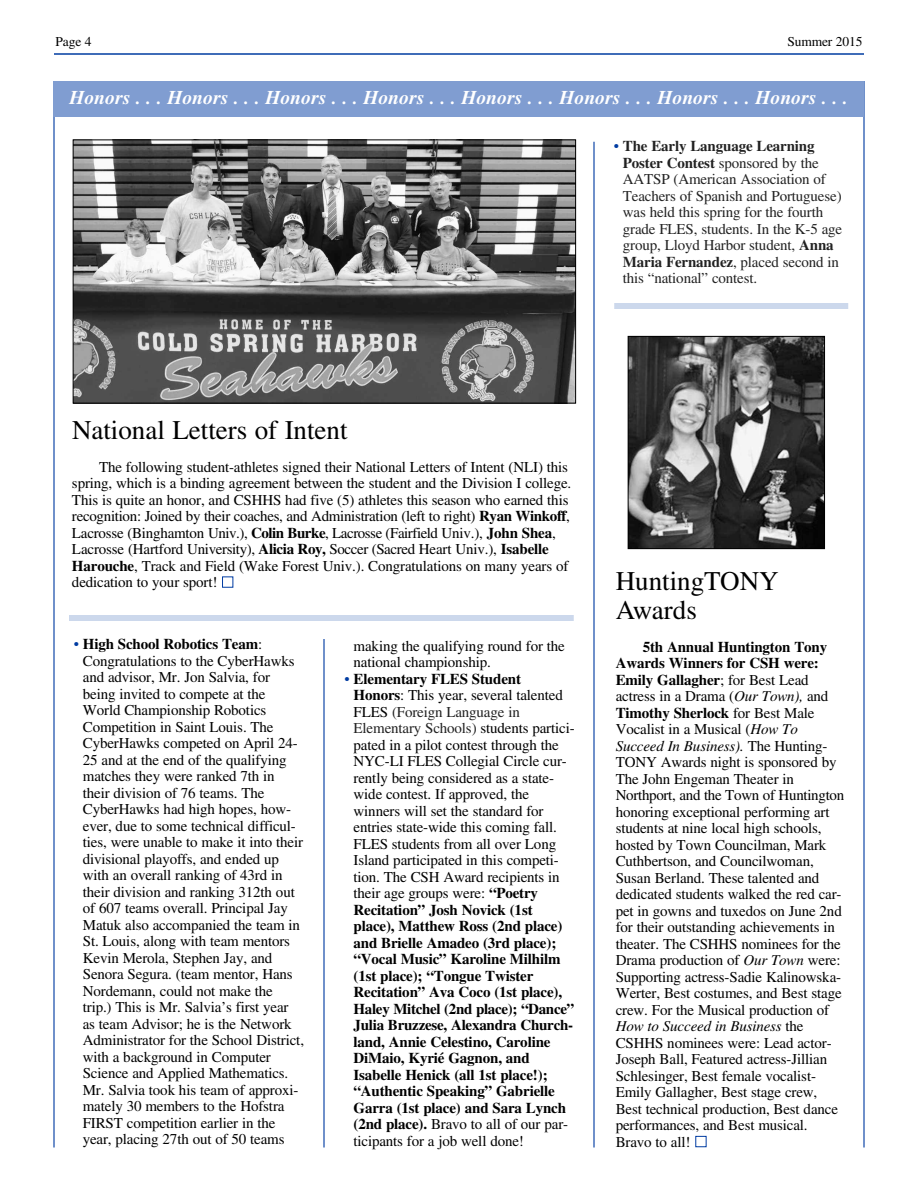
<style>
.page{position:relative;width:918px;height:1188px;background:#fff}
.page>*{position:absolute;margin:0;border:0;box-sizing:border-box;transform-origin:0 0}
.t1{font:27px/29px "Times";color:#000}
.t2{font:italic 700 19.5px "Times";letter-spacing:.005em;color:#fff}
.t3{font:15px/16.5px "Times";letter-spacing:-.01em;color:#000}
.t4{font:700 15px/16.5px "Times";letter-spacing:-.01em;color:#000}
.t5{font:15px/16.5px "Times";letter-spacing:-.01em;color:#222}
.t6{font:13.5px "Times";letter-spacing:-.01em;color:#000}
.s1{color:#003ca2}
.s2{font-weight:700}
.s3{color:#fff}
.s4{font-weight:400;color:#003ca2}
.s5{font-weight:400}
.s6{font-weight:400;color:#222}
.s7{font-style:italic}
</style>
<div class="page">
<hr style="left:54px;top:53px;width:810px;height:2px;background:#003ca2">
<hr style="left:53px;top:81px;width:2px;height:1067px;background:#003ca2">
<hr style="left:323px;top:639px;width:2px;height:509px;background:#003ca2">
<hr style="left:593px;top:142px;width:2px;height:1006px;background:#003ca2">
<hr style="left:863px;top:81px;width:2px;height:1067px;background:#003ca2">
<div style="left:54px;top:81px;width:810px;height:36px;background:#809dd1"></div>
<img style="left:75px;top:142px;width:499px;height:260px">
<div style="left:73px;top:140px;width:503px;height:264px;border:1px solid #000"></div>
<img style="left:630px;top:338px;width:193px;height:209px">
<div style="left:628px;top:336px;width:197px;height:213px;border:1px solid #000"></div>
<div style="left:69px;top:615px;width:505px;height:6px;background:#ccd8ec"></div>
<div style="left:614px;top:303px;width:234px;height:6px;background:#ccd8ec"></div>
<p class="t6" style="left:56px;top:37px;width:38px">Page 4</p>
<p class="t6" style="left:787px;top:37px;width:77px">Summer 2015</p>
<h2 class="t2" style="left:69px;top:90px;width:780px">Honors . . . Honors . . . Honors . . . Honors . . . Honors . . . Honors . . . Honors . . . Honors . . .</h2>
<p class="t5" style="left:623px;top:140px;width:221px;text-indent:-9px"><span class="s1">•</span> <span class="s2">The Early Language Learning<br>Poster Contest</span> sponsored by the<br>AATSP (American Association of<br>Teachers of Spanish and Portuguese) was held this spring for the fourth grade FLES, students. In the K-5 age group, Lloyd Harbor student, <span class="s2">Anna<br>Maria Fernandez</span>, placed second in this “national” contest.</p>
<h1 class="t1" style="left:72px;top:418px;width:277px">National Letters of Intent</h1>
<p class="t3" style="left:72px;top:460px;width:501px;text-indent:27px">The following student-athletes signed their National Letters of Intent (NLI) this spring, which is a binding agreement between the student and the Division I college.<br>This is quite an honor, and CSHHS had five (5) athletes this season who earned this recognition: Joined by their coaches, and Administration (left to right) <span class="s2">Ryan Winkoff</span>, Lacrosse (Binghamton Univ.), <span class="s2">Colin Burke</span>, Lacrosse (Fairfield Univ.), <span class="s2">John Shea</span>, Lacrosse (Hartford University), <span class="s2">Alicia Roy,</span> Soccer (Sacred Heart Univ.), <span class="s2">Isabelle Harouche</span>, Track and Field (Wake Forest Univ.). Congratulations on many years of dedication to your sport! <span class="s3">■</span></p>
<p class="t3" style="left:83px;top:638px;width:223px;text-indent:-9px"><span class="s1">•</span> <span class="s2">High School Robotics Team</span>:<br>Congratulations to the CyberHawks and advisor, Mr. Jon Salvia, for being invited to compete at the World Championship Robotics Competition in Saint Louis. The CyberHawks competed on April 24- 25 and at the end of the qualifying matches they were ranked 7th in their division of 76 teams. The CyberHawks had high hopes, how&shy;ever, due to some technical difficul&shy;ties, were unable to make it into their divisional playoffs, and ended up with an overall ranking of 43rd in their division and ranking 312th out of 607 teams overall. Principal Jay Matuk also accompanied the team in St. Louis, along with team mentors Kevin Merola, Stephen Jay, and Senora Segura. (team mentor, Hans Nordemann, could not make the trip.) This is Mr. Salvia’s first year as team Advisor; he is the Network Administrator for the School District, with a background in Computer Science and Applied Mathematics.<br>Mr. Salvia took his team of approxi&shy;mately 30 members to the Hofstra FIRST competition earlier in the year, placing 27th out of 50 teams</p>
<p class="t3" style="left:354px;top:639px;width:213px">making the qualifying round for the national championship.</p>
<p class="t4" style="left:354px;top:672px;width:223px;text-indent:-9px"><span class="s4">•</span> Elementary FLES Student<br>Honors<span class="s5">: This year, several talented<br>FLES</span> <span class="s6">(Foreign Language in<br>Elementary Schools)</span> <span class="s5">students partici&shy;pated in a pilot contest through the<br>NYC-LI FLES Collegial Circle cur&shy;rently being considered as a state&shy;wide contest. If approved, the winners will set the standard for entries state-wide this coming fall.<br>FLES students from all over Long<br>Island participated in this competi&shy;tion. The CSH Award recipients in their age groups were:</span> “Poetry<br>Recitation” Josh Novick (1st place), Matthew Ross (2nd place) and Brielle Amadeo (3rd place); “Vocal Music” Karoline Milhilm (1st place); “Tongue Twister<br>Recitation” Ava Coco (1st place),<br>Haley Mitchel (2nd place); “Dance”<br>Julia Bruzzese, Alexandra Church&shy;land, Annie Celestino, Caroline<br>DiMaio, Kyrié Gagnon, and<br>Isabelle Henick (all 1st place!); “Authentic Speaking” Gabrielle<br>Garra (1st place) and Sara Lynch (2nd place). <span class="s5">Bravo to all of our par&shy;ticipants for a job well done!</span></p>
<h1 class="t1" style="left:616px;top:569px;width:164px">HuntingTONY<br>Awards</h1>
<p class="t3" style="left:616px;top:640px;width:230px;text-indent:27px"><span class="s2">5th Annual Huntington Tony Awards Winners for CSH were:<br>Emily Gallagher</span>; for Best Lead actress in a Drama (<span class="s7">Our Town),</span> and <span class="s2">Timothy Sherlock</span> for Best Male Vocalist in a Musical (<span class="s7">How To Succeed In Business).</span> The Hunting-TONY Awards night is sponsored by The John Engeman Theater in Northport, and the Town of Huntington honoring exceptional performing art students at nine local high schools, hosted by Town Councilman, Mark Cuthbertson, and Councilwoman, Susan Berland. These talented and dedicated students walked the red car&shy;pet in gowns and tuxedos on June 2nd for their outstanding achievements in theater. The CSHHS nominees for the Drama production of <span class="s7">Our Town</span> were:<br>Supporting actress-Sadie Kalinowska-Werter, Best costumes, and Best stage crew. For the Musical production of <span class="s7">How to Succeed in Business</span> the CSHHS nominees were: Lead actor-Joseph Ball, Featured actress-Jillian Schlesinger, Best female vocalist-Emily Gallagher, Best stage crew, Best technical production, Best dance performances, and Best musical.<br>Bravo to all! <span class="s3">■</span></p>
</div>
